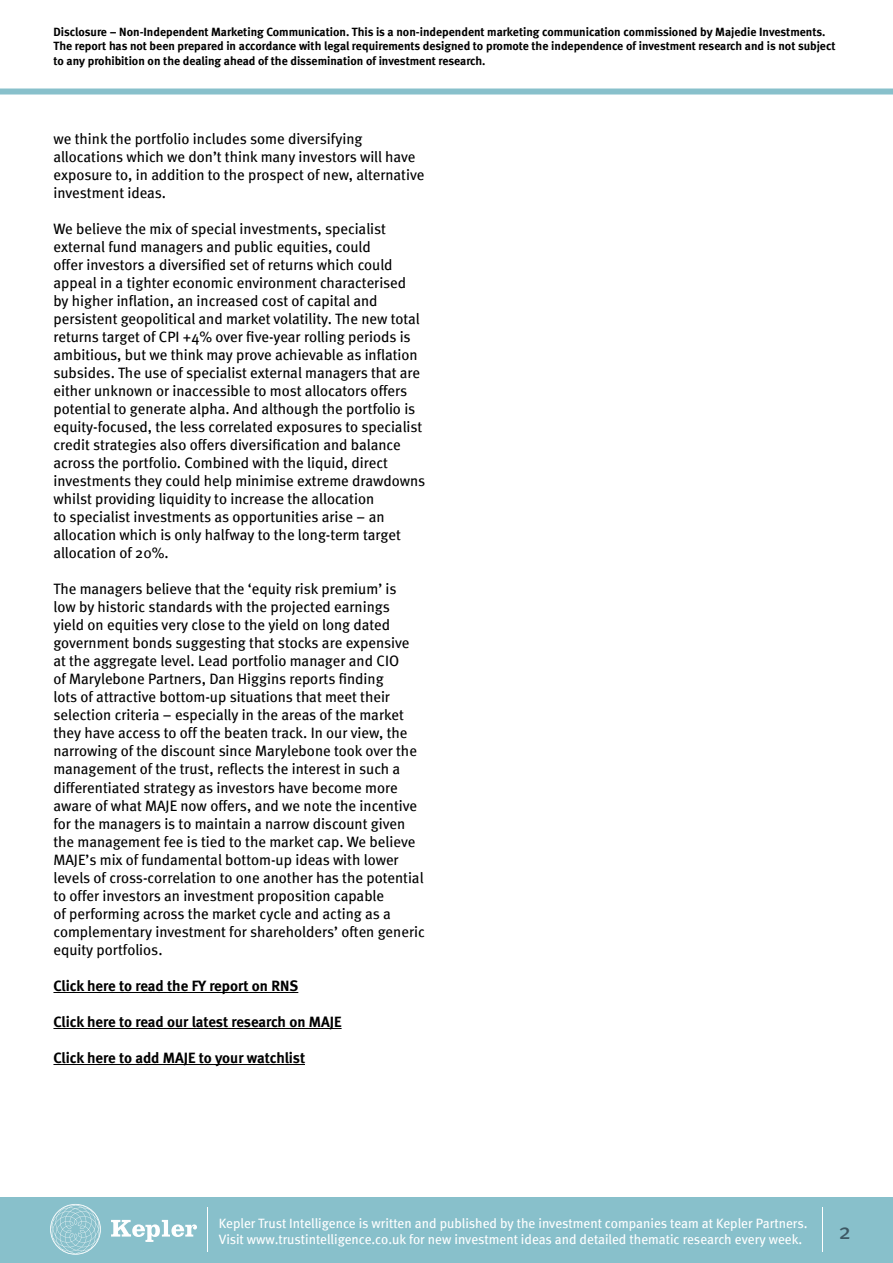
<style>
.page{position:relative;width:893px;height:1263px;background:#fff}
.page>*{position:absolute;margin:0;border:0;box-sizing:border-box;transform-origin:0 0}
.t1{font:22.5px "Meta";color:#3d5864}
.t2{font:15px/18px "Meta";color:#000}
.t3{font:15px "Meta Bold LF";letter-spacing:-.005em;color:#000}
.t4{font:13.5px/16.2px "Meta";color:#fff}
.t5{font:12px/14.4px "Meta Bold LF";color:#000}
</style>
<div class="page">
<div style="left:0;top:1197px;width:893px;height:66px;background:#88c0cb"></div>
<svg style="left:111px;top:1220px;width:86px;height:22px"></svg>
<svg style="left:50px;top:1204px;width:51px;height:51px"></svg>
<hr style="left:207px;top:1207px;width:1px;height:44px;background:#fff">
<div style="left:0;top:89px;width:893px;height:6px;background:#88c0cb"></div>
<hr style="left:822px;top:1207px;width:1px;height:44px;background:#fff">
<hr style="left:53px;top:992px;width:245px;height:1px;background:#000">
<hr style="left:53px;top:1028px;width:289px;height:1px;background:#000">
<hr style="left:53px;top:1064px;width:252px;height:1px;background:#000">
<p class="t5" style="left:53px;top:24px;width:784px">Disclosure – Non-Independent Marketing Communication. This is a non-independent marketing communication commissioned by Majedie Investments.<br>The report has not been prepared in accordance with legal requirements designed to promote the independence of investment research and is not subject to any prohibition on the dealing ahead of the dissemination of investment research.</p>
<p class="t2" style="left:53px;top:130px;width:372px">we think the portfolio includes some diversifying allocations which we don’t think many investors will have exposure to, in addition to the prospect of new, alternative investment ideas.</p>
<p class="t2" style="left:53px;top:220px;width:373px">We believe the mix of special investments, specialist external fund managers and public equities, could<br>offer investors a diversified set of returns which could appeal in a tighter economic environment characterised<br>by higher inflation, an increased cost of capital and persistent geopolitical and market volatility. The new total returns target of CPI +4% over five-year rolling periods is ambitious, but we think may prove achievable as inflation subsides. The use of specialist external managers that are either unknown or inaccessible to most allocators offers potential to generate alpha. And although the portfolio is equity-focused, the less correlated exposures to specialist credit strategies also offers diversification and balance across the portfolio. Combined with the liquid, direct investments they could help minimise extreme drawdowns whilst providing liquidity to increase the allocation<br>to specialist investments as opportunities arise – an allocation which is only halfway to the long-term target allocation of 20%.</p>
<p class="t2" style="left:53px;top:580px;width:373px">The managers believe that the ‘equity risk premium’ is<br>low by historic standards with the projected earnings<br>yield on equities very close to the yield on long dated government bonds suggesting that stocks are expensive at the aggregate level. Lead portfolio manager and CIO<br>of Marylebone Partners, Dan Higgins reports finding<br>lots of attractive bottom-up situations that meet their selection criteria – especially in the areas of the market they have access to off the beaten track. In our view, the narrowing of the discount since Marylebone took over the management of the trust, reflects the interest in such a differentiated strategy as investors have become more aware of what MAJE now offers, and we note the incentive for the managers is to maintain a narrow discount given the management fee is tied to the market cap. We believe MAJE’s mix of fundamental bottom-up ideas with lower levels of cross-correlation to one another has the potential to offer investors an investment proposition capable<br>of performing across the market cycle and acting as a complementary investment for shareholders’ often generic equity portfolios.</p>
<p class="t3" style="left:53px;top:976px;width:246px">Click here to read the FY report on RNS</p>
<p class="t3" style="left:53px;top:1012px;width:290px">Click here to read our latest research on MAJE</p>
<p class="t3" style="left:53px;top:1048px;width:253px">Click here to add MAJE to your watchlist</p>
<p class="t4" style="left:219px;top:1214px;width:590px">Kepler Trust Intelligence is written and published by the investment companies team at Kepler Partners.<br>Visit www.trustintelligence.co.uk for new investment ideas and detailed thematic research every week.</p>
<h1 class="t1" style="left:839px;top:1218px;width:14px">2</h1>
</div>
